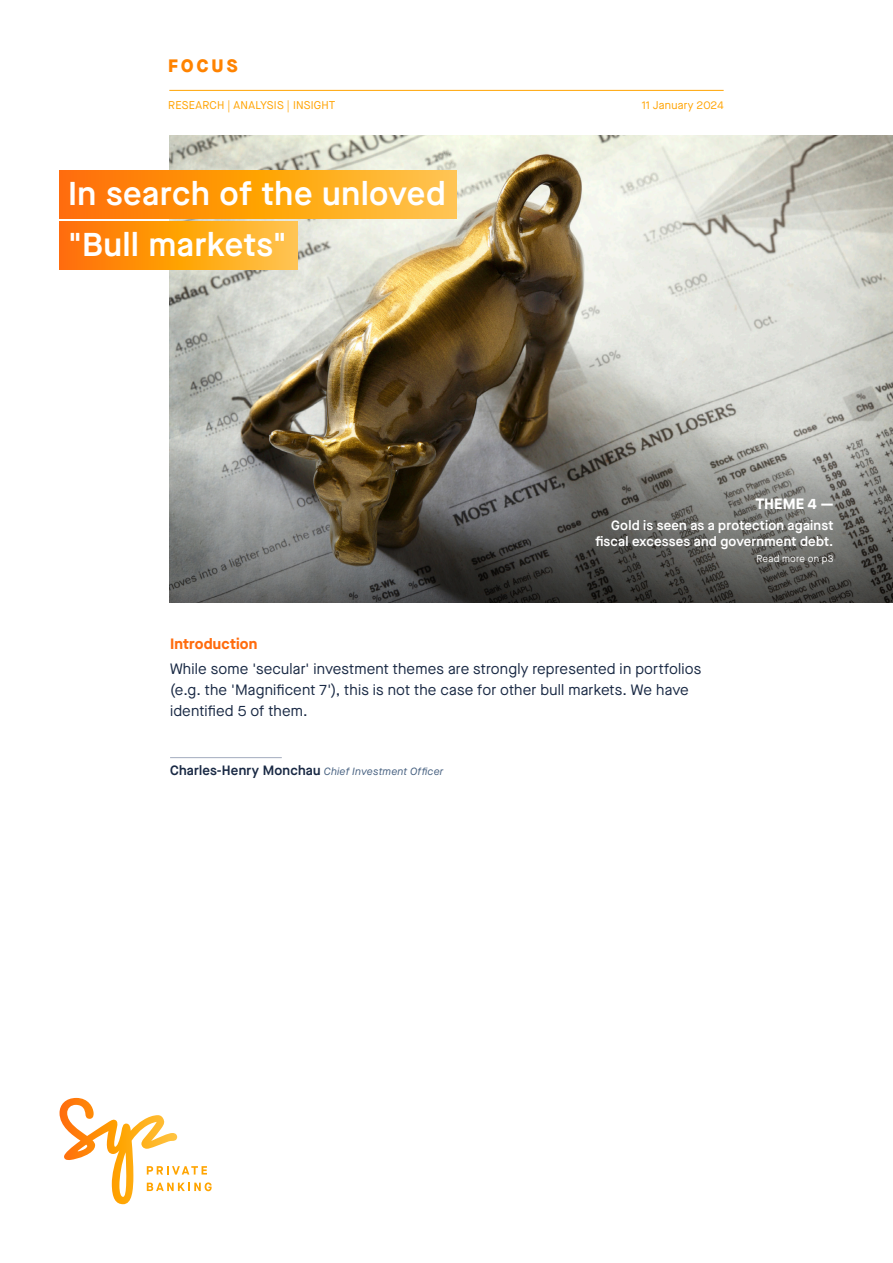
<style>
.page{position:relative;width:893px;height:1263px;background:#fff}
.page>*{position:absolute;margin:0;border:0;box-sizing:border-box;transform-origin:0 0}
.t1{font:600 33px "Maison Neue";letter-spacing:.02em;color:#fff}
.t2{font:800 18px "Maison Neue";letter-spacing:.175em;color:#ff8300}
.Intro_text{font:15px/21px "Maison Neue";letter-spacing:.01em;color:#192944}
.Title_1__orange{font:700 15px "Maison Neue";letter-spacing:.01em;color:#ff6c0e}
.t3{font:700 15px "Maison Neue";color:#fff}
.t4{font:600 13.5px/16.2px "Maison Neue";letter-spacing:.015em;color:#fff;text-align:right}
.t5{font:11.25px "Maison Neue";letter-spacing:.02em;color:#ffa300}
.t6{font:italic 10.5px "Maison Neue";letter-spacing:.025em;color:#466080}
.t7{font:9.75px "Maison Neue";letter-spacing:.025em;color:#fff}
.s1{font-weight:600;font-style:normal;font-size:13.5px;color:#192944}
</style>
<div class="page">
<hr style="left:169px;top:90px;width:555px;height:1px;background:#ffa300">
<svg style="left:60px;top:1098px;width:152px;height:106px"></svg>
<hr style="left:170px;top:757px;width:112px;height:1px;background:#a2acbe">
<img style="left:169px;top:135px;width:724px;height:299px">
<svg style="left:59px;top:171px;width:397px;height:47px;background:#ff9d18"></svg>
<svg style="left:59px;top:222px;width:239px;height:47px;background:#ff9d18"></svg>
<svg style="left:169px;top:434px;width:724px;height:169px;background:#6a6862"></svg>
<p class="t2" style="left:168px;top:53px;width:71px">FOCUS</p>
<p class="t5" style="left:168px;top:98px;width:169px">RESEARCH | ANALYSIS | INSIGHT</p>
<p class="t5" style="left:642px;top:98px;width:83px">11 January 2024</p>
<p class="t1" style="left:68px;top:170px;width:379px">In search of the unloved</p>
<p class="t1" style="left:68px;top:221px;width:220px">"Bull markets"</p>
<p class="t3" style="left:755px;top:493px;width:80px">THEME 4 —</p>
<p class="t4" style="left:595px;top:516px;width:239px">Gold is seen as a protection against fiscal excesses and government debt.</p>
<p class="t7" style="left:756px;top:552px;width:78px">Read more on p3</p>
<p class="Title_1__orange" style="left:170px;top:633px;width:89px">Introduction</p>
<p class="Intro_text" style="left:170px;top:659px;width:533px">While some 'secular' investment themes are strongly represented in portfolios (e.g. the 'Magnificent 7'), this is not the case for other bull markets. We have identified 5 of them.</p>
<p class="t6" style="left:170px;top:764px;width:275px"><span class="s1">Charles-Henry Monchau</span> Chief Investment Officer</p>
</div>
